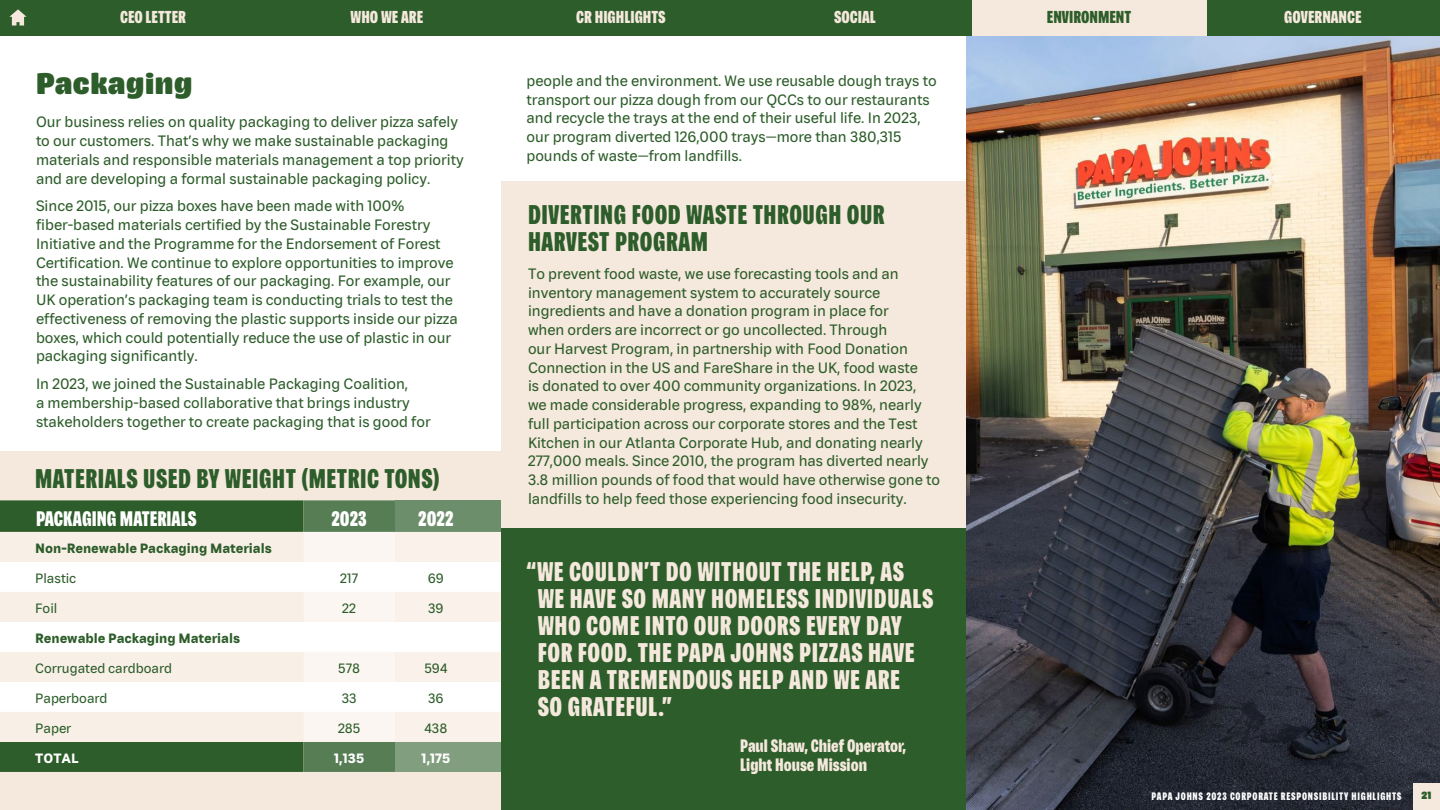
<style>
.page{position:relative;width:1440px;height:810px;background:#fff}
.page>*{position:absolute;margin:0;border:0;box-sizing:border-box;transform-origin:0 0}
.t1{font:800 30px "Papa Sans";letter-spacing:.015em;color:#2d5d2a}
.t2{font:500 condensed 27px/27px "Papa Sans";letter-spacing:.02em;color:#f5e8dc}
.t3{font:500 condensed 27px/27px "Papa Sans";letter-spacing:.02em;color:#2d5d2a}
.t4{font:500 condensed 21px "Papa Sans";color:#fff}
.t5{font:500 condensed 18px/19.5px "Papa Sans";color:#f5e8dc}
.t6{font:500 condensed 17.25px "Papa Sans";color:#f5e8dc}
.t7{font:500 condensed 17.25px "Papa Sans";color:#2d5d2a}
.t8{font:15px/18.8px "Papa Sans";color:#2d5d2a}
.t9{font:13.5px "Papa Sans";color:#2d5d2a}
.t10{font:700 13.5px "Papa Sans";color:#2d5d2a}
.t11{font:700 13.5px "Papa Sans";color:#fff}
.t12{font:500 condensed 10.8px "Papa Sans";letter-spacing:.07em;color:#fff}
.t13{font:800 10.5px "Papa Sans";color:#2d5d2a}
.s1{font-size:10.8px;color:#f00}
</style>
<div class="page">
<div style="left:501px;top:181px;width:465px;height:391px;background:#f5e8dc"></div>
<div style="left:474px;top:528px;width:501px;height:282px;background:#2d5d2a"></div>
<div style="left:0;top:452px;width:501px;height:358px;background:#f5e8dc"></div>
<div style="left:0;top:500px;width:303px;height:272px;background:#2d5d2a"></div>
<div style="left:0;top:532px;width:303px;height:210px;background:#f8efe7"></div>
<svg style="left:303px;top:500px;width:198px;height:272px"></svg>
<svg style="left:0;top:562px;width:501px;height:150px;fill:#fff"></svg>
<div style="left:395px;top:742px;width:106px;height:30px;background:#819e7f"></div>
<img style="left:966px;top:35px;width:474px;height:775px">
<div style="left:0;top:0;width:36px;height:35px;background:#2d5d2a"></div>
<svg style="left:9px;top:9px;width:18px;height:17px"></svg>
<div style="left:1206px;top:0;width:234px;height:35px;background:#2d5d2a"></div>
<div style="left:738px;top:0;width:234px;height:35px;background:#2d5d2a"></div>
<div style="left:504px;top:0;width:234px;height:35px;background:#2d5d2a"></div>
<div style="left:270px;top:0;width:234px;height:35px;background:#2d5d2a"></div>
<div style="left:36px;top:0;width:234px;height:35px;background:#2d5d2a"></div>
<div style="left:1413px;top:783px;width:27px;height:27px;background:#f5e8dc"></div>
<div style="left:972px;top:0;width:234px;height:35px;background:#f5e8dc"></div>
<p class="t6" style="left:120px;top:8px;width:67px">CEO LETTER</p>
<p class="t6" style="left:351px;top:8px;width:74px">WHO WE ARE</p>
<p class="t6" style="left:576px;top:8px;width:91px">CR HIGHLIGHTS</p>
<p class="t6" style="left:834px;top:8px;width:43px">SOCIAL</p>
<p class="t6" style="left:1284px;top:8px;width:79px">GOVERNANCE</p>
<p class="t7" style="left:1047px;top:8px;width:86px">ENVIRONMENT</p>
<h1 class="t1" style="left:36px;top:66px;width:158px">Packaging</h1>
<p class="t8" style="left:36px;top:112px;width:429px">Our business relies on quality packaging to deliver pizza safely to our customers. That’s why we make sustainable packaging materials and responsible materials management a top priority and are developing a formal sustainable packaging policy.</p>
<p class="t8" style="left:36px;top:196px;width:423px">Since 2015, our pizza boxes have been made with 100% fiber-based materials certified by the Sustainable Forestry Initiative and the Programme for the Endorsement of Forest Certification. We continue to explore opportunities to improve the sustainability features of our packaging. For example, our UK operation’s packaging team is conducting trials to test the effectiveness of removing the plastic supports inside our pizza boxes, which could potentially reduce the use of plastic in our packaging significantly.</p>
<p class="t8" style="left:36px;top:374px;width:396px">In 2023, we joined the Sustainable Packaging Coalition,<br>a membership-based collaborative that brings industry stakeholders together to create packaging that is good for</p>
<h2 class="t3" style="left:35px;top:464px;width:406px">MATERIALS USED BY WEIGHT (METRIC TONS)</h2>
<h3 class="t4" style="left:36px;top:507px;width:162px">PACKAGING MATERIALS</h3>
<h3 class="t4" style="left:331px;top:507px;width:37px">2023</h3>
<h3 class="t4" style="left:418px;top:507px;width:37px">2022</h3>
<p class="t10" style="left:35px;top:540px;width:238px">Non-Renewable Packaging Materials</p>
<p class="t9" style="left:35px;top:570px;width:43px">Plastic</p>
<p class="t9" style="left:340px;top:570px;width:19px">217</p>
<p class="t9" style="left:428px;top:570px;width:18px">69</p>
<p class="t9" style="left:35px;top:600px;width:24px">Foil</p>
<p class="t9" style="left:342px;top:600px;width:15px">22</p>
<p class="t9" style="left:428px;top:600px;width:17px">39</p>
<p class="t10" style="left:35px;top:630px;width:206px">Renewable Packaging Materials</p>
<p class="t9" style="left:35px;top:660px;width:138px">Corrugated cardboard</p>
<p class="t9" style="left:338px;top:660px;width:23px">578</p>
<p class="t9" style="left:424px;top:660px;width:25px">594</p>
<p class="t9" style="left:35px;top:690px;width:74px">Paperboard</p>
<p class="t9" style="left:342px;top:690px;width:17px">33</p>
<p class="t9" style="left:428px;top:690px;width:17px">36</p>
<p class="t9" style="left:35px;top:720px;width:38px">Paper</p>
<p class="t9" style="left:338px;top:720px;width:24px">285</p>
<p class="t9" style="left:424px;top:720px;width:24px">438</p>
<p class="t11" style="left:35px;top:750px;width:45px">TOTAL</p>
<p class="t11" style="left:334px;top:750px;width:32px">1,135</p>
<p class="t11" style="left:422px;top:750px;width:30px">1,175</p>
<p class="t8" style="left:526px;top:71px;width:412px">people and the environment. We use reusable dough trays to transport our pizza dough from our QCCs to our restaurants and recycle the trays at the end of their useful life. In 2023, our program diverted 126,000 trays—more than 380,315 pounds of waste—from landfills.</p>
<h2 class="t3" style="left:528px;top:201px;width:358px">DIVERTING FOOD WASTE THROUGH OUR<br>HARVEST PROGRAM</h2>
<p class="t8" style="left:528px;top:264px;width:414px">To prevent food waste, we use forecasting tools and an inventory management system to accurately source ingredients and have a donation program in place for<br>when orders are incorrect or go uncollected. Through<br>our Harvest Program, in partnership with Food Donation Connection in the US and FareShare in the UK, food waste<br>is donated to over 400 community organizations. In 2023,<br>we made considerable progress, expanding to 98%, nearly full participation across our corporate stores and the Test Kitchen in our Atlanta Corporate Hub, and donating nearly 277,000 meals. Since 2010, the program has diverted nearly 3.8 million pounds of food that would have otherwise gone to landfills to help feed those experiencing food insecurity.</p>
<h2 class="t2" style="left:538px;top:558px;width:397px;text-indent:-11px">“WE COULDN’T DO WITHOUT THE HELP, AS<br>WE HAVE SO MANY HOMELESS INDIVIDUALS<br>WHO COME INTO OUR DOORS EVERY DAY<br>FOR FOOD. THE PAPA JOHNS PIZZAS HAVE<br>BEEN A TREMENDOUS HELP AND WE ARE<br>SO GRATEFUL.”</h2>
<p class="t5" style="left:740px;top:736px;width:167px">Paul Shaw, Chief Operator,<br>Light House Mission</p>
<p class="t12" style="left:1152px;top:790px;width:251px">PAPA JOHNS 2023 CORPORATE RESPONSIBILITY HIGHLIGHTS</p>
<p class="t13" style="left:1422px;top:790px;width:11px">2 1<span class="s1">21</span></p>
</div>
